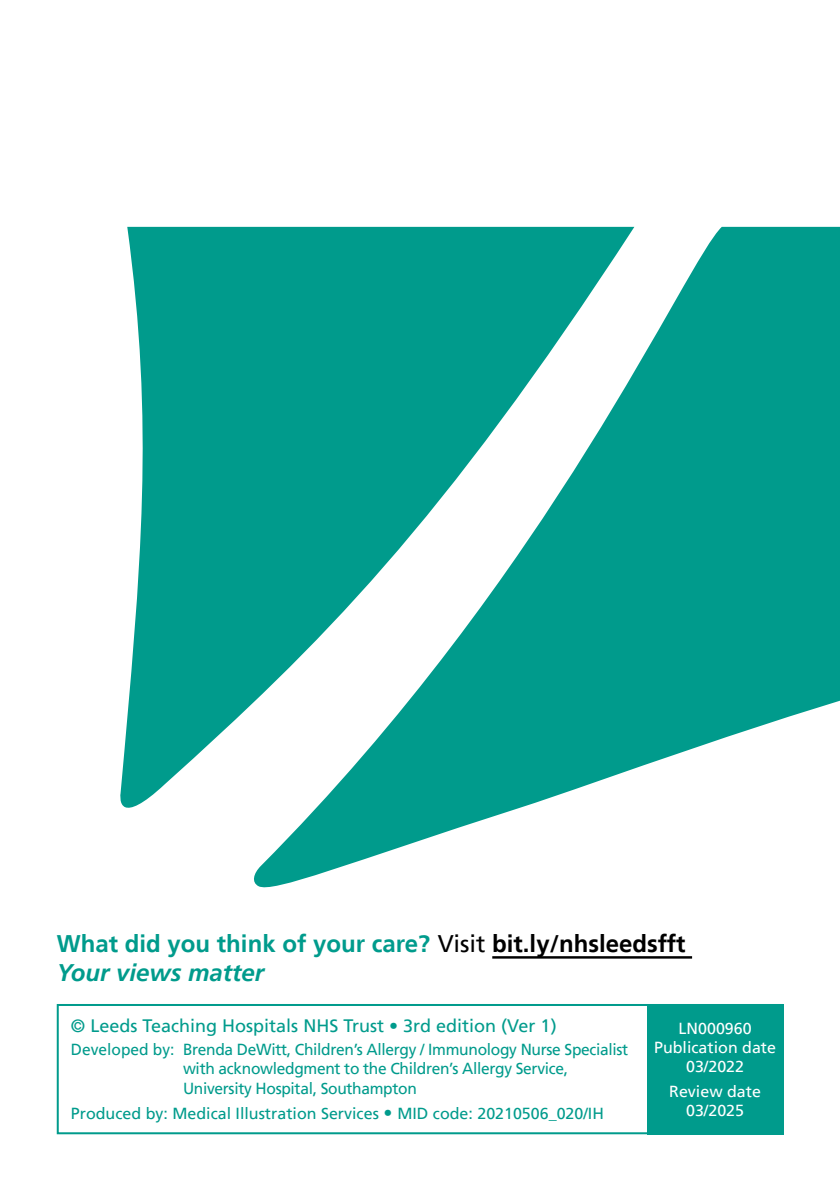
<style>
.page{position:relative;width:840px;height:1191px;background:#fff}
.page>*{position:absolute;margin:0;border:0;box-sizing:border-box;transform-origin:0 0}
.t1{font:700 24px/28.8px "Frutiger LT";color:#009b8c}
.t2{font:18px "Frutiger LT";color:#009b8c}
.t3{font:16px/19.2px "Frutiger LT";letter-spacing:-.02em;color:#009b8c}
.t4{font:16px "Frutiger LT";color:#009b8c}
.t5{font:16px/19.2px "Frutiger LT";color:#fff;text-align:center}
.s1{font-weight:400;color:#000}
.s2{color:#000}
.s3{font-style:italic}
.s4{font-size:18px}
</style>
<div class="page">
<svg style="left:254px;top:227px;width:585px;height:661px;fill:#009b8c"></svg>
<svg style="left:120px;top:227px;width:514px;height:582px;fill:#009b8c"></svg>
<div style="left:57px;top:1004px;width:725px;height:130px;border:2px solid #009b8c"></div>
<div style="left:646px;top:1004px;width:136px;height:130px;background:#009b8c"></div>
<hr style="left:492px;top:956px;width:199px;height:2px;background:#000">
<h1 class="t1" style="left:57px;top:930px;width:629px">What did you think of your care? <span class="s1">Visit</span> <span class="s2">bit.ly/nhsleedsfft<br></span><span class="s3">Your views matter</span></h1>
<p class="t2" style="left:71px;top:1014px;width:487px">© Leeds Teaching Hospitals NHS Trust • 3rd edition (Ver 1)</p>
<p class="t3" style="left:183px;top:1040px;width:446px;text-indent:-112px">Developed by: Brenda DeWitt, Children’s Allergy / Immunology Nurse Specialist with acknowledgment to the Children’s Allergy Service,<br>University Hospital, Southampton</p>
<p class="t4" style="left:71px;top:1104px;width:534px">Produced by: Medical Illustration Services <span class="s4">•</span> MID code: 20210506_020/IH</p>
<p class="t5" style="left:653px;top:1018px;width:123px">LN000960<br>Publication date<br>03/2022</p>
<p class="t5" style="left:669px;top:1082px;width:93px">Review date<br>03/2025</p>
</div>
